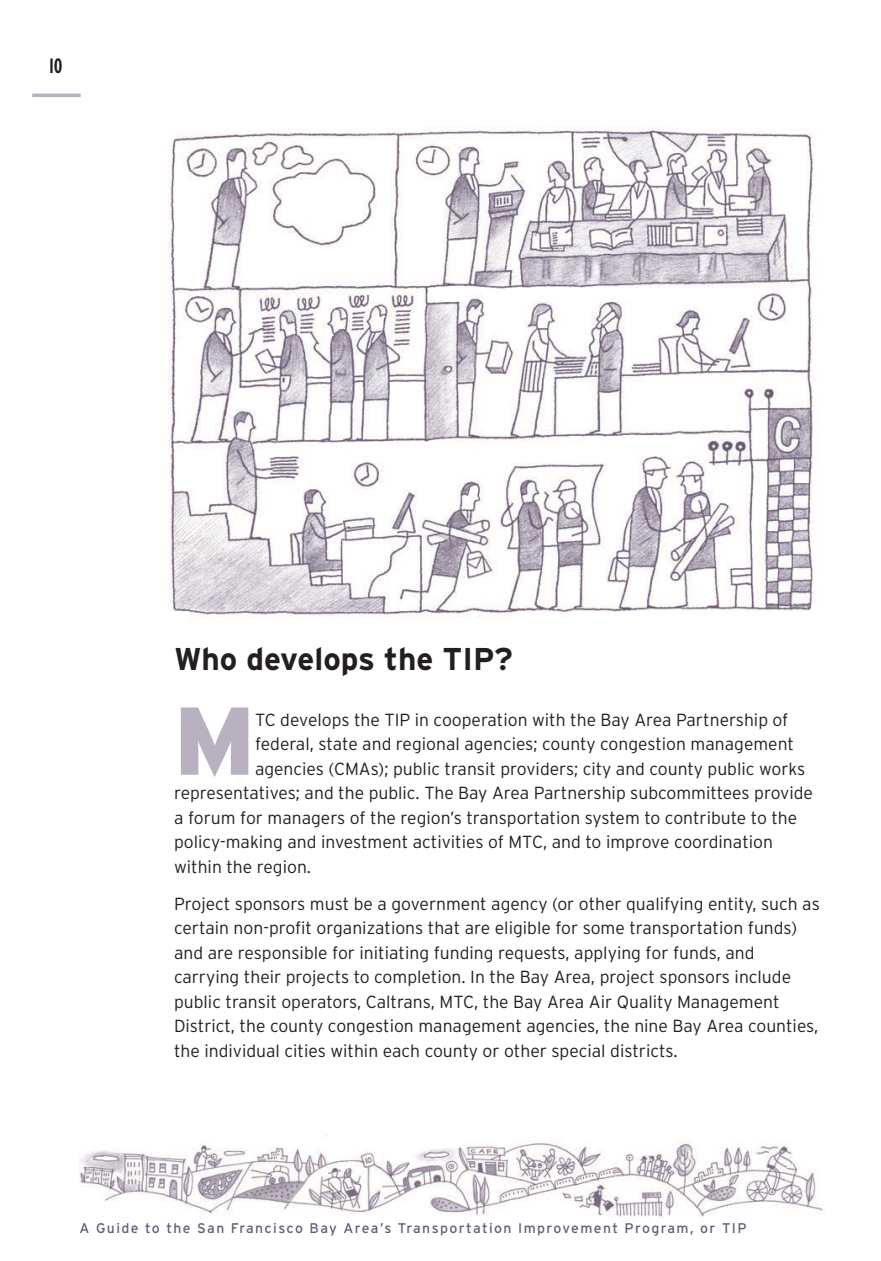
<style>
.page{position:relative;width:881px;height:1261px;background:#fff}
.page>*{position:absolute;margin:0;border:0;box-sizing:border-box;transform-origin:0 0}
.t1{font:900 96.08px "Interstate";color:#b9b1bf}
.t2{font:700 31.5px "Interstate";color:#231f20}
.t3{font:31.5px "Triplex Cond";color:#231f20}
.t4{font:300 17.5px/24.5px "Interstate";color:#231f20}
.t5{font:14px "Interstate";letter-spacing:.1em;color:#685b75}
</style>
<div class="page">
<hr style="left:32px;top:94px;width:49px;height:3px;background:#b9b1bf">
<img style="left:80px;top:1134px;width:744px;height:88px">
<img style="left:168px;top:126px;width:646px;height:492px">
<h2 class="t3" style="left:49px;top:44px;width:15px">10</h2>
<h2 class="t2" style="left:174px;top:647px;width:340px">Who develops the TIP?</h2>
<h1 class="t1" style="left:174px;top:685px;width:83px">M</h1>
<p class="t4" style="left:255px;top:709px;width:535px">TC develops the TIP in cooperation with the Bay Area Partnership of</p>
<p class="t4" style="left:255px;top:733px;width:540px">federal, state and regional agencies; county congestion management</p>
<p class="t4" style="left:255px;top:758px;width:552px">agencies (CMAs); public transit providers; city and county public works</p>
<p class="t4" style="left:174px;top:782px;width:640px">representatives; and the public. The Bay Area Partnership subcommittees provide</p>
<p class="t4" style="left:174px;top:807px;width:625px">a forum for managers of the region’s transportation system to contribute to the</p>
<p class="t4" style="left:174px;top:831px;width:600px">policy-making and investment activities of MTC, and to improve coordination</p>
<p class="t4" style="left:174px;top:856px;width:139px">within the region.</p>
<p class="t4" style="left:174px;top:892px;width:647px">Project sponsors must be a government agency (or other qualifying entity, such as certain non-profit organizations that are eligible for some transportation funds) and are responsible for initiating funding requests, applying for funds, and carrying their projects to completion. In the Bay Area, project sponsors include public transit operators, Caltrans, MTC, the Bay Area Air Quality Management District, the county congestion management agencies, the nine Bay Area counties, the individual cities within each county or other special districts.</p>
<p class="t5" style="left:80px;top:1223px;width:668px">A Guide to the San Francisco Bay Area’s Transportation Improvement Program, or TIP</p>
</div>
